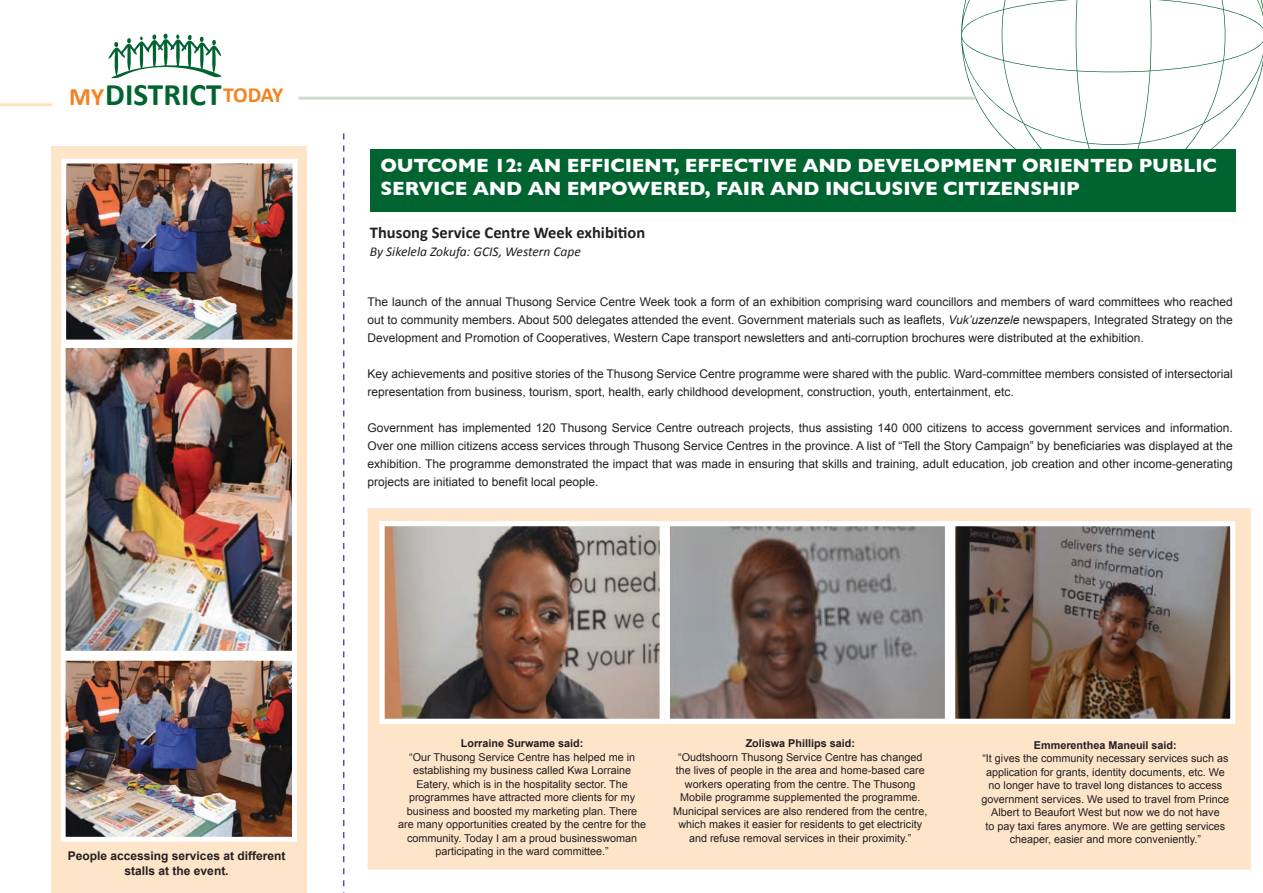
<style>
.page{position:relative;width:1263px;height:893px;background:#fff}
.page>*{position:absolute;margin:0;border:0;box-sizing:border-box;transform-origin:0 0}
.t1{font:700 31.35px "Calibri";color:#006431}
.t2{font:700 19.5px/22.5px "Gill Sans";letter-spacing:-.01em;color:#fff}
.t3{font:700 16.5px "Calibri";color:#231f20}
.t4{font:italic 13.5px "Calibri";color:#231f20}
.t5{font:12px/18px "Arial";color:#231f20;text-align:justify}
.t6{font:700 12px/15px "Arial";color:#231f20;text-align:center}
.t7{font:10.8px/13.5px "Arial";color:#231f20;text-align:center}
.t8{font:700 10.8px "Arial";color:#231f20}
.s1{font-size:25.05px;color:#f58220}
.s2{font-size:21.6px;color:#f58220}
.s3{font-style:italic}
</style>
<div class="page">
<div style="left:368px;top:509px;width:882px;height:360px;background:#fee4c9"></div>
<div style="left:368px;top:508px;width:883px;height:362px;border:2px solid #fee4c9"></div>
<hr style="left:0;top:103px;width:52px;height:3px;background:#fee2b7">
<svg style="left:961px;top:0;width:302px;height:185px"></svg>
<svg style="left:343px;top:133px;width:1px;height:760px"></svg>
<hr style="left:298px;top:97px;width:677px;height:3px;background:#ccdcd0">
<svg style="left:109px;top:33px;width:113px;height:46px"></svg>
<div style="left:52px;top:147px;width:255px;height:746px;background:#fee4c9"></div>
<div style="left:370px;top:149px;width:865px;height:63px;background:#006431"></div>
<img style="left:61px;top:159px;width:236px;height:184px">
<svg style="left:379px;top:521px;width:286px;height:203px;background:#9e8d84"></svg>
<img style="left:671px;top:527px;width:273px;height:191px">
<div style="left:665px;top:521px;width:285px;height:203px;border:5px solid #fff"></div>
<img style="left:956px;top:527px;width:273px;height:191px">
<div style="left:950px;top:521px;width:285px;height:203px;border:5px solid #fff"></div>
<img style="left:67px;top:349px;width:224px;height:301px">
<div style="left:61px;top:343px;width:236px;height:313px;border:5px solid #fff"></div>
<img style="left:67px;top:662px;width:224px;height:174px">
<div style="left:61px;top:656px;width:236px;height:186px;border:5px solid #fff"></div>
<h1 class="t1" style="left:69px;top:74px;width:215px"><span class="s1">MY</span>DISTRICT<span class="s2">TODAY</span></h1>
<h2 class="t2" style="left:380px;top:154px;width:838px">OUTCOME 12: AN EFFICIENT, EFFECTIVE AND DEVELOPMENT ORIENTED PUBLIC<br>SERVICE AND AN EMPOWERED, FAIR AND INCLUSIVE CITIZENSHIP</h2>
<h3 class="t3" style="left:370px;top:222px;width:277px">Thusong Service Centre Week exhibition</h3>
<p class="t4" style="left:370px;top:242px;width:212px">By Sikelela Zokufa: GCIS, Western Cape</p>
<p class="t5" style="left:368px;top:293px;width:867px">The launch of the annual Thusong Service Centre Week took a form of an exhibition comprising ward councillors and members of ward committees who reached out to community members. About 500 delegates attended the event. Government materials such as leaflets, <span class="s3">Vuk’uzenzele</span> newspapers, Integrated Strategy on the Development and Promotion of Cooperatives, Western Cape transport newsletters and anti-corruption brochures were distributed at the exhibition.</p>
<p class="t5" style="left:368px;top:365px;width:867px">Key achievements and positive stories of the Thusong Service Centre programme were shared with the public. Ward-committee members consisted of intersectorial representation from business, tourism, sport, health, early childhood development, construction, youth, entertainment, etc.</p>
<p class="t5" style="left:368px;top:419px;width:867px">Government has implemented 120 Thusong Service Centre outreach projects, thus assisting 140 000 citizens to access government services and information.<br>Over one million citizens access services through Thusong Service Centres in the province. A list of “Tell the Story Campaign” by beneficiaries was displayed at the exhibition. The programme demonstrated the impact that was made in ensuring that skills and training, adult education, job creation and other income-generating projects are initiated to benefit local people.</p>
<p class="t6" style="left:68px;top:848px;width:219px">People accessing services at different stalls at the event.</p>
<p class="t8" style="left:461px;top:736px;width:124px">Lorraine Surwame said:</p>
<p class="t7" style="left:398px;top:750px;width:249px">“Our Thusong Service Centre has helped me in establishing my business called Kwa Lorraine Eatery, which is in the hospitality sector. The programmes have attracted more clients for my business and boosted my marketing plan. There are many opportunities created by the centre for the community. Today I am a proud businesswoman participating in the ward committee.”</p>
<p class="t8" style="left:746px;top:736px;width:111px">Zoliswa Phillips said:</p>
<p class="t7" style="left:673px;top:750px;width:256px">“Oudtshoorn Thusong Service Centre has changed the lives of people in the area and home-based care workers operating from the centre. The Thusong Mobile programme supplemented the programme.<br>Municipal services are also rendered from the centre, which makes it easier for residents to get electricity and refuse removal services in their proximity.”</p>
<p class="t8" style="left:1034px;top:738px;width:144px">Emmerenthea Maneuil said:</p>
<p class="t7" style="left:981px;top:752px;width:249px">“It gives the community necessary services such as application for grants, identity documents, etc. We no longer have to travel long distances to access government services. We used to travel from Prince Albert to Beaufort West but now we do not have<br>to pay taxi fares anymore. We are getting services cheaper, easier and more conveniently.”</p>
</div>
